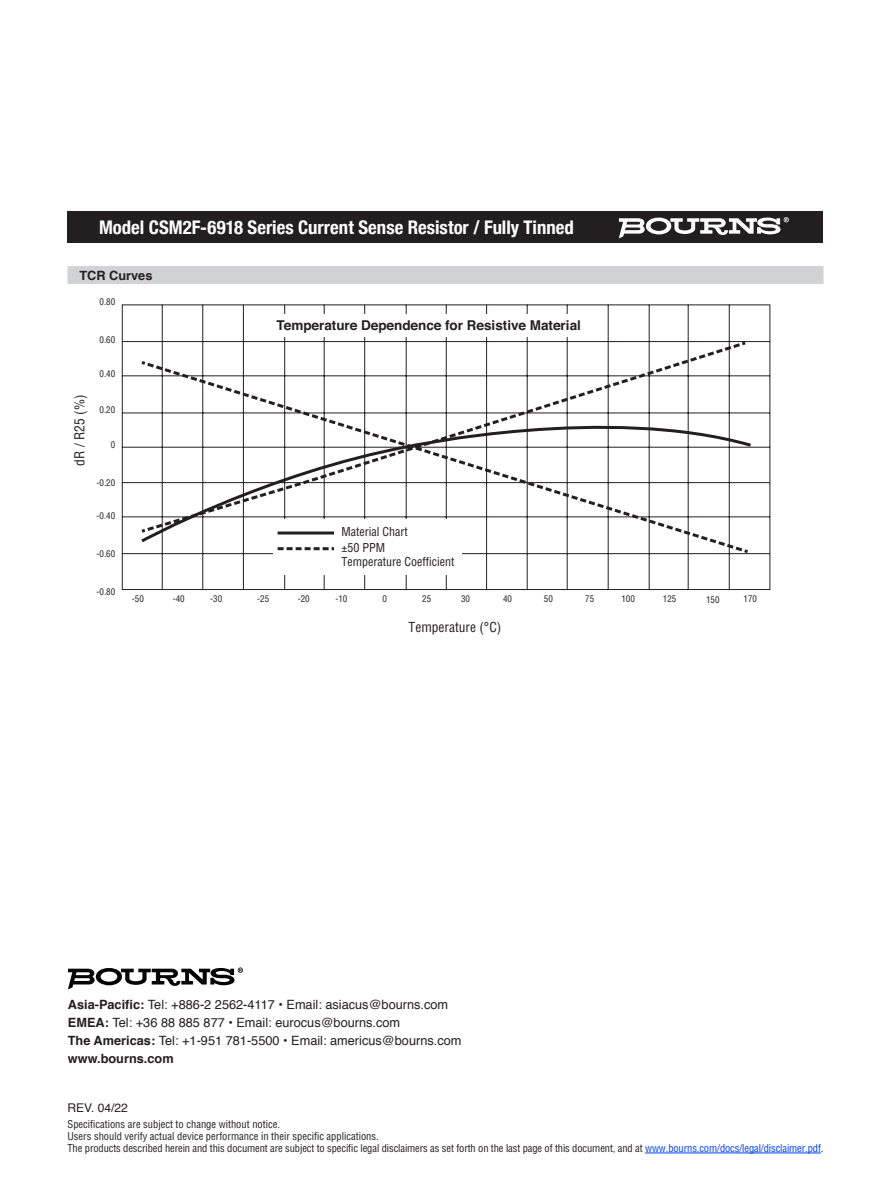
<style>
.page{position:relative;width:891px;height:1188px;background:#fff}
.page>*{position:absolute;margin:0;border:0;box-sizing:border-box;transform-origin:0 0}
.t1{font:700 condensed 18.75px "Helvetica Neue";color:#fff}
.t2{font:700 13.5px "Helvetica";color:#231f20}
.t3{font:condensed 13.5px "Helvetica";color:#231f20}
.t4{font:12.75px "Helvetica";color:#231f20}
.t5{font:700 12.75px "Helvetica";color:#231f20}
.t6{font:condensed 12px/16px "Helvetica";color:#231f20}
.negative_type_header{font:12px "Helvetica";color:#231f20}
.negative_type_header-2{font:condensed 10.5px "Helvetica";letter-spacing:-.01em;color:#231f20}
.t7{font:condensed 9px "Helvetica";color:#231f20}
.s1{font-weight:700}
.s2{color:#0042f4}
</style>
<div class="page">
<div style="left:68px;top:212px;width:756px;height:31px;background:#231f20"></div>
<svg style="left:619px;top:217px;width:170px;height:21px"></svg>
<div style="left:68px;top:266px;width:756px;height:18px;background:#d1d2d4"></div>
<svg style="left:122px;top:304px;width:648px;height:286px"></svg>
<svg style="left:138px;top:359px;width:5px;height:8px"></svg>
<svg style="left:144px;top:544px;width:595px;height:10px"></svg>
<svg style="left:739px;top:339px;width:12px;height:216px"></svg>
<svg style="left:143px;top:341px;width:600px;height:63px"></svg>
<svg style="left:138px;top:404px;width:616px;height:140px"></svg>
<div style="left:273px;top:519px;width:189px;height:56px;background:#fff"></div>
<hr style="left:278px;top:532px;width:56px;height:3px;background:#231f20">
<svg style="left:278px;top:547px;width:56px;height:3px"></svg>
<div style="left:273px;top:314px;width:315px;height:23px;background:#fff"></div>
<hr style="left:645px;top:1153px;width:176px;height:1px;background:#0042f4">
<svg style="left:68px;top:968px;width:175px;height:21px"></svg>
<p class="t1" style="left:99px;top:212px;width:476px">Model CSM2F-6918 Series Current Sense Resistor / Fully Tinned</p>
<p class="t5" style="left:80px;top:265px;width:74px">TCR Curves</p>
<p class="t7" style="left:100px;top:296px;width:17px">0.80</p>
<p class="t7" style="left:100px;top:334px;width:17px">0.60</p>
<p class="t3" style="left:71px;top:466px;width:72px;rotate:-90deg">dR / R25 (%)</p>
<p class="t7" style="left:100px;top:369px;width:17px">0.40</p>
<p class="t7" style="left:100px;top:404px;width:17px">0.20</p>
<p class="t7" style="left:111px;top:439px;width:6px">0</p>
<p class="t7" style="left:97px;top:477px;width:20px">-0.20</p>
<p class="t7" style="left:97px;top:510px;width:20px">-0.40</p>
<p class="t7" style="left:97px;top:548px;width:20px">-0.60</p>
<p class="t7" style="left:97px;top:586px;width:20px">-0.80</p>
<p class="t2" style="left:277px;top:314px;width:306px">Temperature Dependence for Resistive Material</p>
<p class="t6" style="left:341px;top:524px;width:68px">Material Chart ±50 PPM</p>
<p class="t6" style="left:341px;top:553px;width:114px">Temperature Coefficient</p>
<p class="t7" style="left:132px;top:593px;width:13px">-50</p>
<p class="t7" style="left:173px;top:593px;width:13px">-40</p>
<p class="t7" style="left:210px;top:593px;width:13px">-30</p>
<p class="t7" style="left:257px;top:593px;width:13px">-25</p>
<p class="t7" style="left:298px;top:593px;width:13px">-20</p>
<p class="t7" style="left:335px;top:593px;width:13px">-10</p>
<p class="t7" style="left:382px;top:593px;width:6px">0</p>
<p class="t7" style="left:422px;top:593px;width:10px">25</p>
<p class="t7" style="left:461px;top:593px;width:10px">30</p>
<p class="t7" style="left:503px;top:593px;width:11px">40</p>
<p class="t7" style="left:544px;top:593px;width:10px">50</p>
<p class="t7" style="left:585px;top:593px;width:10px">75</p>
<p class="t7" style="left:621px;top:593px;width:15px">100</p>
<p class="t7" style="left:663px;top:593px;width:15px">125</p>
<p class="t7" style="left:706px;top:594px;width:15px">150</p>
<p class="t7" style="left:744px;top:593px;width:15px">170</p>
<p class="t3" style="left:409px;top:619px;width:94px">Temperature (°C)</p>
<p class="t4" style="left:68px;top:994px;width:382px"><span class="s1">Asia-Pacific:</span> Tel: +886-2 2562-4117 • Email: asiacus@bourns.com</p>
<p class="t4" style="left:68px;top:1013px;width:334px"><span class="s1">EMEA:</span> Tel: +36 88 885 877 • Email: eurocus@bourns.com</p>
<p class="t4" style="left:68px;top:1031px;width:395px"><span class="s1">The Americas:</span> Tel: +1-951 781-5500 • Email: americus@bourns.com</p>
<p class="t5" style="left:68px;top:1049px;width:107px">www.bourns.com</p>
<p class="negative_type_header" style="left:68px;top:1098px;width:62px">REV. 04/22</p>
<p class="negative_type_header-2" style="left:68px;top:1118px;width:214px">Specifications are subject to change without notice.</p>
<p class="negative_type_header-2" style="left:68px;top:1130px;width:313px">Users should verify actual device performance in their specific applications.</p>
<p class="negative_type_header-2" style="left:68px;top:1142px;width:757px">The products described herein and this document are subject to specific legal disclaimers as set forth on the last page of this document, and at <span class="s2">www.bourns.com/docs/legal/disclaimer.pdf</span>.</p>
</div>
